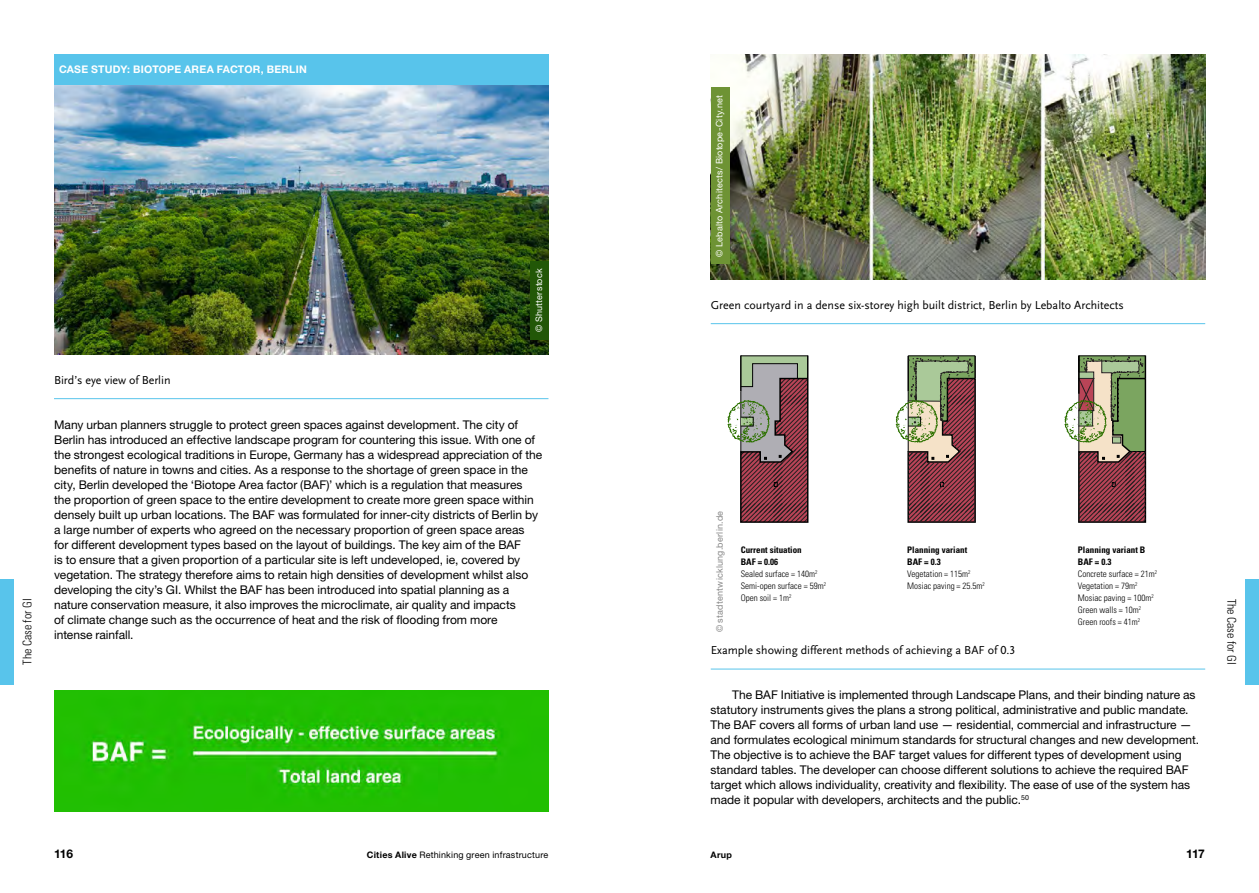
<style>
.page{position:relative;width:1259px;height:893px;background:#fff}
.page>*{position:absolute;margin:0;border:0;box-sizing:border-box;transform-origin:0 0}
.t1{font:12px/15px "Helvetica Neue LT Std";color:#000}
.t2{font:12px "Scala Sans LF";color:#000}
.t3{font:300 condensed 12px "Univers LT Std";letter-spacing:-.005em;color:#000}
.t4{font:700 12px "Helvetica Neue LT Std";letter-spacing:-.05em;color:#000}
.t5{font:700 10.5px "Helvetica Neue LT Std";letter-spacing:.025em;color:#fff}
.t6{font:300 condensed 9px/12px "Univers LT Std";color:#000}
.t7{font:9px "Helvetica Neue LT Std";letter-spacing:.025em;color:#fff}
.t8{font:9px "Helvetica Neue LT Std";letter-spacing:.02em;color:#000}
.t9{font:9px "Helvetica Neue LT Std";letter-spacing:.025em;color:#878787}
.t10{font:700 9px "Helvetica Neue LT Std";color:#000}
.s1{font-weight:700}
</style>
<div class="page">
<img style="left:54px;top:84px;width:494px;height:270px">
<img style="left:54px;top:691px;width:494px;height:121px">
<img style="left:710px;top:54px;width:495px;height:225px">
<div style="left:1245px;top:579px;width:14px;height:105px;background:#58c4eb"></div>
<hr style="left:54px;top:398px;width:494px;height:1px;background:#58c4eb">
<div style="left:529px;top:261px;width:19px;height:78px;background:#225707"></div>
<div style="left:54px;top:54px;width:494px;height:30px;background:#58c4eb"></div>
<svg style="left:895px;top:355px;width:81px;height:168px"></svg>
<svg style="left:727px;top:355px;width:82px;height:168px"></svg>
<svg style="left:1064px;top:355px;width:83px;height:168px"></svg>
<hr style="left:1078px;top:355px;width:1px;height:39px;background:#000">
<hr style="left:711px;top:323px;width:494px;height:1px;background:#58c4eb">
<div style="left:710px;top:88px;width:19px;height:176px;background:#6e9334"></div>
<hr style="left:711px;top:669px;width:494px;height:1px;background:#58c4eb">
<div style="left:0;top:579px;width:14px;height:105px;background:#58c4eb"></div>
<p class="t3" style="left:20px;top:665px;width:67px;rotate:-90deg">The Case for GI</p>
<p class="t5" style="left:59px;top:63px;width:9px">CASE</p>
<p class="t5" style="left:91px;top:63px;width:9px">STUDY</p>
<p class="t5" style="left:127px;top:63px;width:15px">: BIOTOPE</p>
<p class="t5" style="left:184px;top:63px;width:11px">AREA</p>
<p class="t5" style="left:217px;top:63px;width:9px">FACTOR</p>
<p class="t5" style="left:261px;top:63px;width:16px">, BERLIN</p>
<p class="t2" style="left:54px;top:374px;width:118px">Bird’s eye view of Berlin</p>
<p class="t7" style="left:533px;top:332px;width:65px;rotate:-90deg">© Shutterstock</p>
<p class="t1" style="left:54px;top:417px;width:489px">Many urban planners struggle to protect green spaces against development. The city of Berlin has introduced an effective landscape program for countering this issue. With one of the strongest ecological traditions in Europe, Germany has a widespread appreciation of the benefits of nature in towns and cities. As a response to the shortage of green space in the city, Berlin developed the ‘Biotope Area factor (BAF)’ which is a regulation that measures the proportion of green space to the entire development to create more green space within densely built up urban locations. The BAF was formulated for inner-city districts of Berlin by a large number of experts who agreed on the necessary proportion of green space areas<br>for different development types based on the layout of buildings. The key aim of the BAF<br>is to ensure that a given proportion of a particular site is left undeveloped, ie, covered by vegetation. The strategy therefore aims to retain high densities of development whilst also developing the city’s GI. Whilst the BAF has been introduced into spatial planning as a nature conservation measure, it also improves the microclimate, air quality and impacts<br>of climate change such as the occurrence of heat and the risk of flooding from more<br>intense rainfall.</p>
<p class="t7" style="left:714px;top:257px;width:163px;rotate:-90deg">© Lebalto Architects/ Biotope-City.net</p>
<p class="t2" style="left:711px;top:299px;width:415px">Green courtyard in a dense six-storey high built district, Berlin by Lebalto Architects</p>
<p class="t9" style="left:714px;top:632px;width:123px;rotate:-90deg">© stadtentwicklung.berlin.de</p>
<p class="t6" style="left:741px;top:544px;width:87px"><span class="s1">Current situation<br>BAF = 0.06<br></span>Sealed surface = 140m<sup>2<br></sup>Semi-open surface = 59m<sup>2<br></sup>Open soil = 1m<sup>2</sup></p>
<p class="t6" style="left:907px;top:544px;width:79px"><span class="s1">Planning variant<br>BAF = 0.3<br></span>Vegetation = 115m<sup>2<br></sup>Mosiac paving = 25.5m<sup>2</sup></p>
<p class="t6" style="left:1078px;top:544px;width:81px"><span class="s1">Planning variant B<br>BAF = 0.3<br></span>Concrete surface = 21m<sup>2<br></sup>Vegetation = 79m<sup>2<br></sup>Mosiac paving = 100m<sup>2<br></sup>Green walls = 10m<sup>2<br></sup>Green roofs = 41m<sup>2</sup></p>
<p class="t2" style="left:711px;top:644px;width:306px">Example showing different methods of achieving a BAF of 0.3</p>
<p class="t1" style="left:710px;top:687px;width:490px;text-indent:22px">The BAF Initiative is implemented through Landscape Plans, and their binding nature as statutory instruments gives the plans a strong political, administrative and public mandate.<br>The BAF covers all forms of urban land use — residential, commercial and infrastructure — and formulates ecological minimum standards for structural changes and new development.<br>The objective is to achieve the BAF target values for different types of development using standard tables. The developer can choose different solutions to achieve the required BAF target which allows individuality, creativity and flexibility. The ease of use of the system has made it popular with developers, architects and the public.<sup>50</sup></p>
<p class="t4" style="left:54px;top:847px;width:21px">116</p>
<p class="t8" style="left:367px;top:850px;width:183px"><span class="s1">CITIES ALIVE</span> Rethinking green infrastructure</p>
<p class="t10" style="left:710px;top:849px;width:23px">ARUP</p>
<p class="t4" style="left:1186px;top:847px;width:20px">117</p>
<p class="t3" style="left:1239px;top:599px;width:67px;rotate:90deg">The Case for GI</p>
</div>
